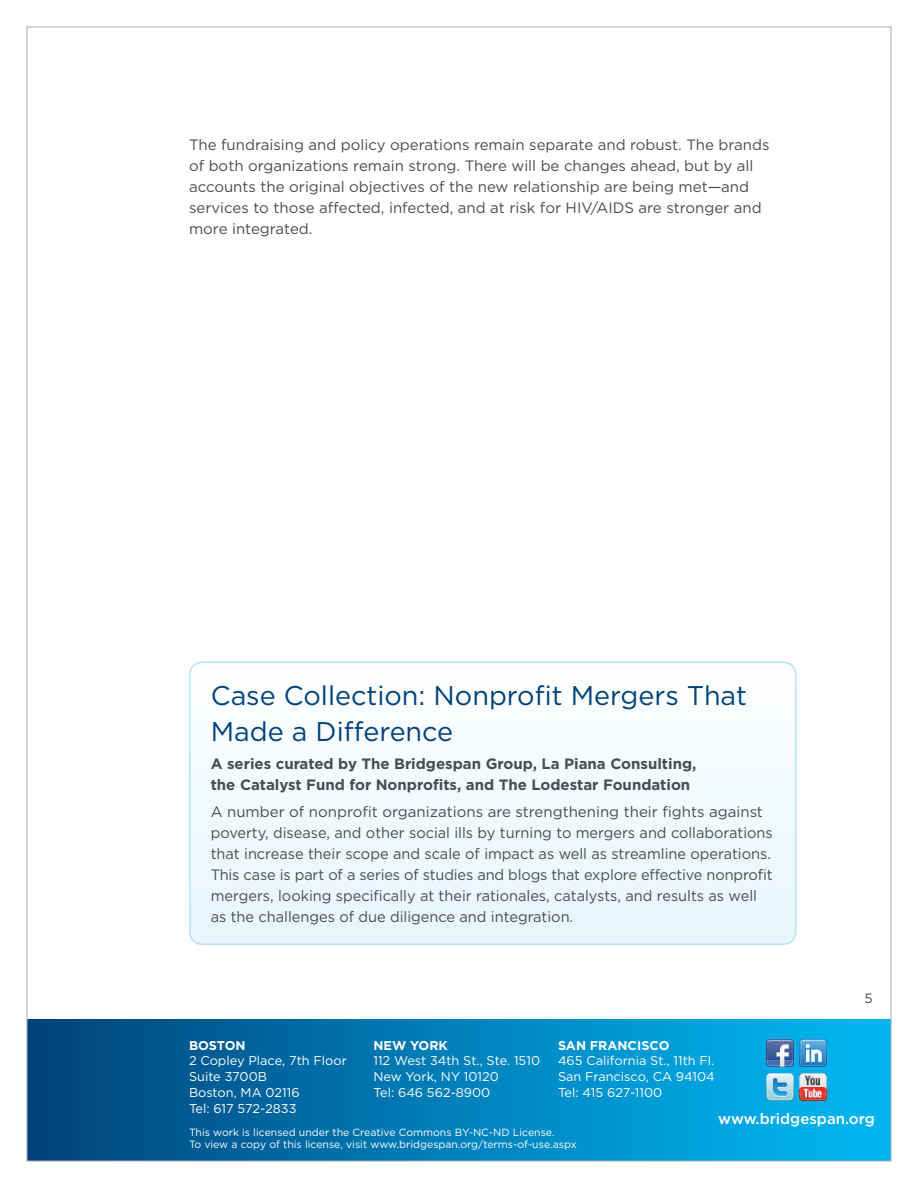
<style>
.page{position:relative;width:918px;height:1188px;background:#fff}
.page>*{position:absolute;margin:0;border:0;box-sizing:border-box;transform-origin:0 0}
._20-BlueHead{font:27px/36px "Gotham";color:#004279}
._08-BodyText{font:15px/21px "Gotham";color:#4b4c4f}
._09-BodyBoldText{font:700 15px/21px "Gotham";color:#4b4c4f}
._11-WebsiteWhite{font:500 15px "Gotham";color:#fff}
.t1{font:13.5px "Gotham";color:#4b4c4f}
._10-CCLicense{font:12.75px "Gotham";color:#fff}
._10-CCLicense-2{font:700 12.75px "Gotham";color:#fff}
._10-CCLicense-3{font:10.5px/12.6px "Gotham";color:#fff}
</style>
<div class="page">
<div style="left:27px;top:1019px;width:864px;height:142px;background:linear-gradient(to right,#00437b,#01bbf6)"></div>
<img style="left:766px;top:1040px;width:27px;height:26px">
<img style="left:766px;top:1073px;width:27px;height:27px">
<img style="left:800px;top:1040px;width:27px;height:26px">
<img style="left:800px;top:1073px;width:27px;height:27px">
<div style="left:189px;top:662px;width:607px;height:283px;background:#f2fafd;border-radius:14px"></div>
<div style="left:189px;top:662px;width:607px;height:283px;border:2px solid #b5e3f9;border-radius:13px"></div>
<p class="_08-BodyText" style="left:189px;top:134px;width:582px">The fundraising and policy operations remain separate and robust. The brands of both organizations remain strong. There will be changes ahead, but by all accounts the original objectives of the new relationship are being met—and services to those affected, infected, and at risk for HIV/AIDS are stronger and more integrated.</p>
<p class="_20-BlueHead" style="left:211px;top:677px;width:538px">Case Collection: Nonprofit Mergers That<br>Made a Difference</p>
<p class="_09-BodyBoldText" style="left:211px;top:753px;width:487px">A series curated by The Bridgespan Group, La Piana Consulting, the Catalyst Fund for Nonprofits, and The Lodestar Foundation</p>
<p class="_08-BodyText" style="left:211px;top:801px;width:564px">A number of nonprofit organizations are strengthening their fights against poverty, disease, and other social ills by turning to mergers and collaborations that increase their scope and scale of impact as well as streamline operations.<br>This case is part of a series of studies and blogs that explore effective nonprofit mergers, looking specifically at their rationales, catalysts, and results as well as the challenges of due diligence and integration.</p>
<p class="t1" style="left:864px;top:990px;width:10px">5</p>
<p class="_10-CCLicense-2" style="left:189px;top:1037px;width:58px">BOSTON</p>
<p class="_10-CCLicense" style="left:189px;top:1053px;width:159px">2 Copley Place, 7th Floor</p>
<p class="_10-CCLicense" style="left:189px;top:1069px;width:79px">Suite 3700B</p>
<p class="_10-CCLicense" style="left:189px;top:1084px;width:112px">Boston, MA 02116</p>
<p class="_10-CCLicense" style="left:189px;top:1100px;width:109px">Tel: 617 572-2833</p>
<p class="_10-CCLicense-2" style="left:374px;top:1037px;width:76px">NEW YORK</p>
<p class="_10-CCLicense" style="left:374px;top:1053px;width:168px">112 West 34th St., Ste. 1510</p>
<p class="_10-CCLicense" style="left:374px;top:1069px;width:127px">New York, NY 10120</p>
<p class="_10-CCLicense" style="left:374px;top:1084px;width:118px">Tel: 646 562-8900</p>
<p class="_10-CCLicense-2" style="left:558px;top:1037px;width:113px">SAN FRANCISCO</p>
<p class="_10-CCLicense" style="left:558px;top:1053px;width:158px">465 California St., 11th Fl.</p>
<p class="_10-CCLicense" style="left:558px;top:1069px;width:158px">San Francisco, CA 94104</p>
<p class="_10-CCLicense" style="left:558px;top:1084px;width:106px">Tel: 415 627-1100</p>
<p class="_11-WebsiteWhite" style="left:718px;top:1109px;width:158px">www.bridgespan.org</p>
<p class="_10-CCLicense-3" style="left:189px;top:1125px;width:389px">This work is licensed under the Creative Commons BY-NC-ND License.<br>To view a copy of this license, visit www.bridgespan.org/terms-of-use.aspx</p>
</div>
